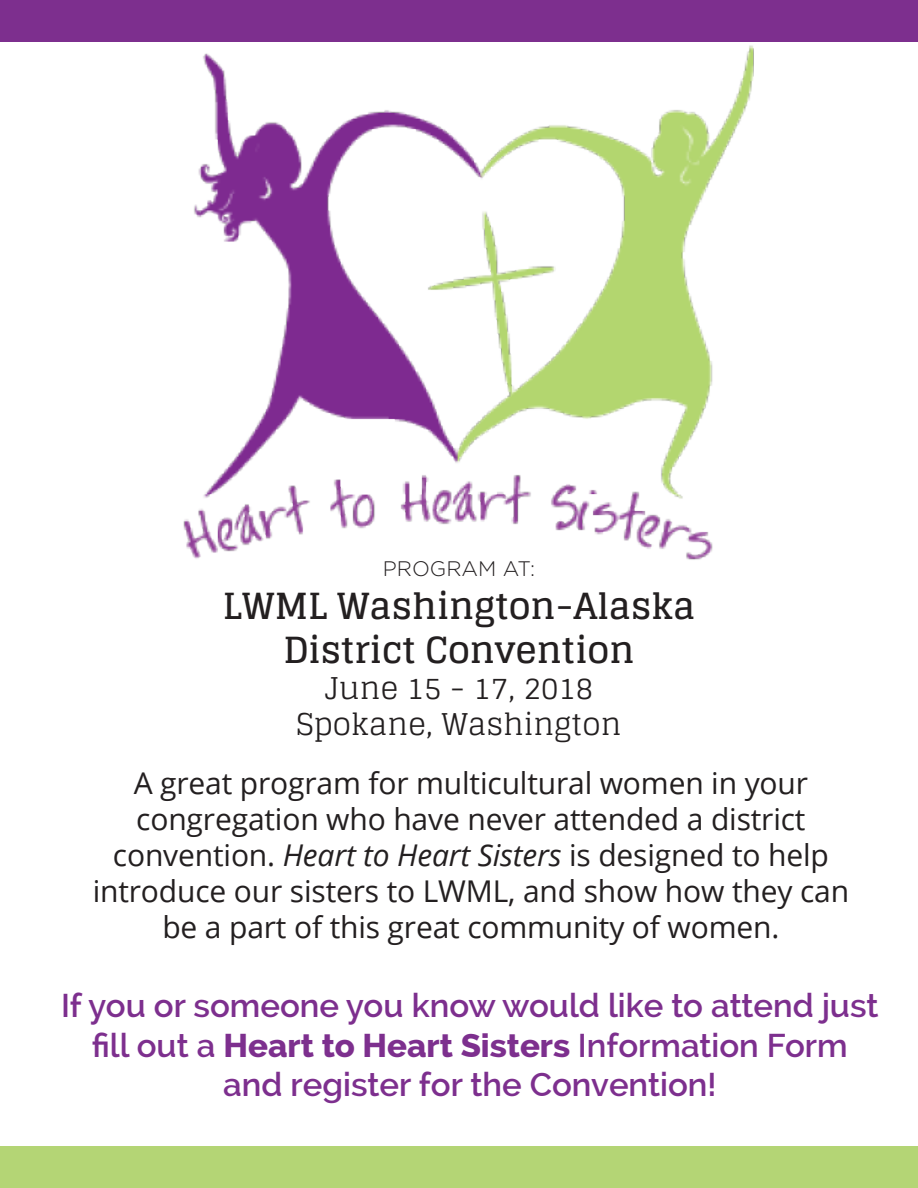
<style>
.page{position:relative;width:918px;height:1188px;background:#fff}
.page>*{position:absolute;margin:0;border:0;box-sizing:border-box;transform-origin:0 0}
.t1{font:700 36px "Glegoo";color:#231f20}
.t2{font:600 33px/39.6px "Raleway";color:#7d2f8e;text-align:center}
.t3{font:30px/36px "Open Sans";letter-spacing:-.005em;color:#231f20;text-align:center}
.t4{font:30px "Glegoo";color:#231f20}
.t5{font:300 21px "Gotham";color:#231f20}
.s1{font-style:italic}
.s2{font-weight:800}
</style>
<div class="page">
<img style="left:153px;top:41px;width:638px;height:519px">
<div style="left:0;top:0;width:918px;height:41px;background:#7d2f8e"></div>
<div style="left:0;top:1147px;width:918px;height:41px;background:#b4d575"></div>
<p class="t5" style="left:383px;top:556px;width:154px">PROGRAM AT:</p>
<p class="t1" style="left:223px;top:586px;width:474px">LWML Washington-Alaska</p>
<p class="t1" style="left:284px;top:629px;width:352px">District Convention</p>
<p class="t4" style="left:325px;top:671px;width:270px">June 15 - 17, 2018</p>
<p class="t4" style="left:297px;top:707px;width:326px">Spokane, Washington</p>
<p class="t3" style="left:93px;top:764px;width:758px">A great program for multicultural women in your congregation who have never attended a district convention. <span class="s1">Heart to Heart Sisters</span> is designed to help introduce our sisters to LWML, and show how they can be a part of this great community of women.</p>
<p class="t2" style="left:61px;top:986px;width:819px">If you or someone you know would like to attend just fill out a <span class="s2">Heart to Heart Sisters</span> Information Form</p>
<p class="t2" style="left:223px;top:1065px;width:495px">and register for the Convention!</p>
</div>
